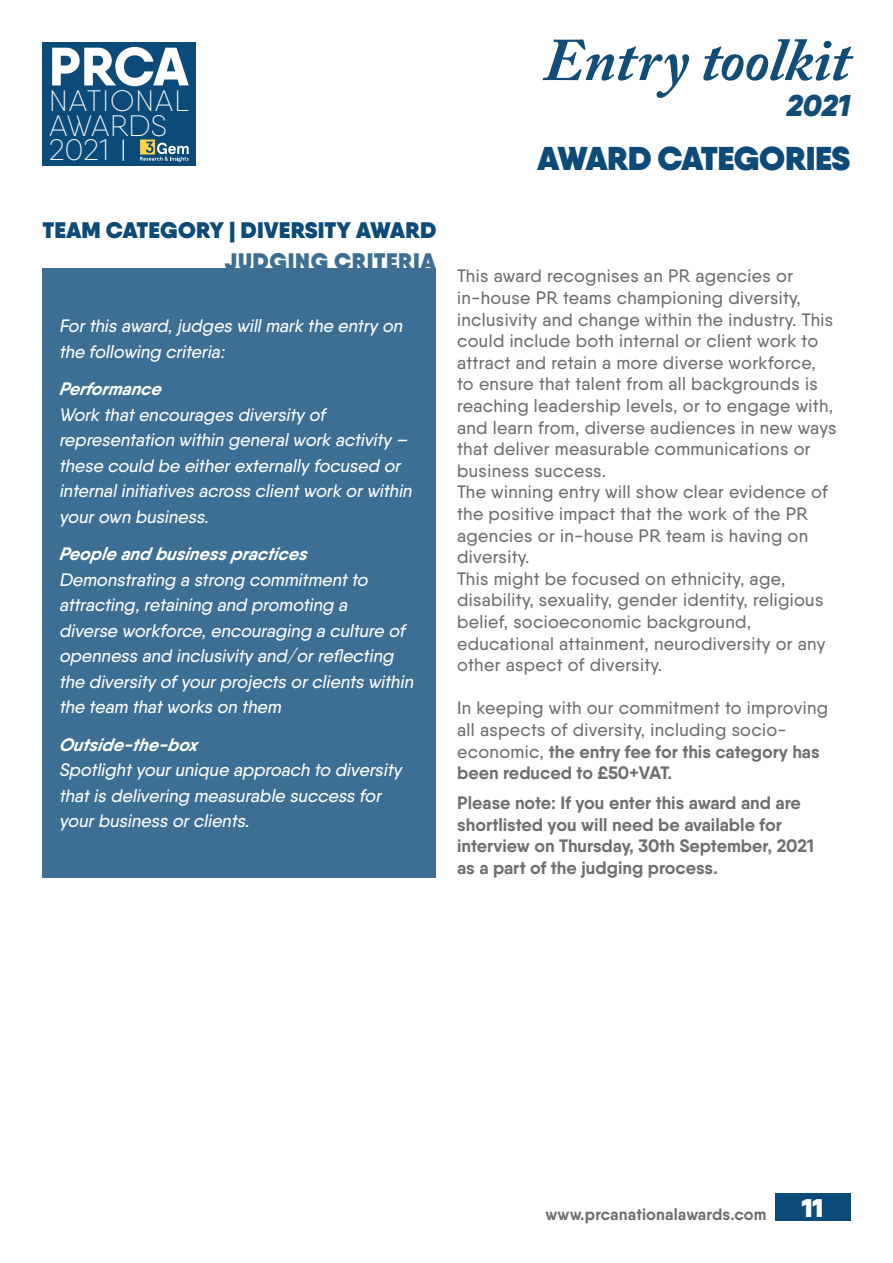
<style>
.page{position:relative;width:893px;height:1263px;background:#fff}
.page>*{position:absolute;margin:0;border:0;box-sizing:border-box;transform-origin:0 0}
.t1{font:italic 700 60.15px "Adobe Caslon Pro";color:#114d77}
.t2{font:800 54px "Qanelas";color:#fff}
.t3{font:800 33px "Qanelas";letter-spacing:-.01em;color:#0c4b79}
.t4{font:italic 900 30px "Qanelas";color:#114d77}
.t5{font:200 29.55px/24.6px "Qanelas Soft DEMO";letter-spacing:.005em;color:#fff}
.t6{font:800 25.5px "Qanelas";color:#fff}
.t7{font:800 22.5px "Qanelas";letter-spacing:.015em;color:#0c4b79}
.t8{font:800 22.5px "Qanelas";letter-spacing:.03em;color:#3d6f94}
.t9{font:500 18px/21.6px "Qanelas";letter-spacing:.02em;color:#706f6f}
.t10{font:italic 500 18px/25.5px "Qanelas";color:#fff}
.t11{font:700 18px/21.6px "Qanelas";color:#706f6f}
.t12{font:700 16.5px "Qanelas";letter-spacing:.01em;color:#706f6f}
.s1{font-weight:700}
</style>
<div class="page">
<div style="left:775px;top:1193px;width:75px;height:27px;background:#0c4b79"></div>
<div style="left:42px;top:268px;width:393px;height:609px;background:#3d6f94"></div>
<div style="left:43px;top:42px;width:153px;height:124px;background:#0c4b79"></div>
<svg style="left:123px;top:140px;width:1px;height:21px"></svg>
<svg style="left:140px;top:140px;width:49px;height:22px"></svg>
<p class="t2" style="left:49px;top:32px;width:141px">PRCA</p>
<p class="t5" style="left:49px;top:90px;width:141px">NATIONAL<br>AWARDS<br>2021</p>
<p class="t7" style="left:43px;top:216px;width:395px">TEAM CATEGORY | DIVERSITY AWARD</p>
<p class="t8" style="left:225px;top:246px;width:212px">JUDGING CRITERIA</p>
<p class="t10" style="left:59px;top:313px;width:349px">Forthis award,judges willmark the entry on the following criteria:</p>
<p class="t10" style="left:59px;top:376px;width:358px"><span class="s1">Performance<br></span>Work thatencourages diversity of representation within generalwork activity – these could be eitherexternally focused or internalinitiatives across clientwork orwithin yourown business.</p>
<p class="t10" style="left:59px;top:541px;width:359px"><span class="s1">People and business practices </span>Demonstrating a strong commitmentto attracting,retaining and promoting a diverse workforce,encouraging a culture of openness and inclusivity and/orreflecting the diversity ofyourprojects orclients within the team thatworks on them</p>
<p class="t10" style="left:59px;top:732px;width:348px"><span class="s1">Outside-the-box<br></span>Spotlightyourunique approach to diversity thatis delivering measurable success for yourbusiness orclients.</p>
<p class="t1" style="left:544px;top:24px;width:308px">Entry toolkit</p>
<p class="t4" style="left:787px;top:86px;width:65px">2021</p>
<p class="t3" style="left:538px;top:137px;width:314px">AWARD CATEGORIES</p>
<p class="t9" style="left:457px;top:265px;width:381px">This award recognises an PR agencies or in-house PR teams championing diversity, inclusivity and change within the industry. This could include both internal or client work to attract and retain a more diverse workforce, to ensure that talent from all backgrounds is reaching leadership levels, or to engage with, and learn from, diverse audiences in new ways that deliver measurable communications or business success.</p>
<p class="t9" style="left:457px;top:481px;width:372px">The winning entry will show clear evidence of the positive impact that the work of the PR agencies or in-house PR team is having on diversity.</p>
<p class="t9" style="left:457px;top:567px;width:370px">This might be focused on ethnicity, age, disability, sexuality, gender identity, religious belief, socioeconomic background, educational attainment, neurodiversity or any other aspect of diversity.</p>
<p class="t9" style="left:457px;top:697px;width:373px">In keeping with our commitment to improving all aspects of diversity, including socio&shy;economic, <span class="s1">the entry fee for this category has been reduced to £50+VAT.</span></p>
<p class="t11" style="left:457px;top:792px;width:358px">Please note: If you enter this award and are shortlisted you will need be available for interview on Thursday, 30th September, 2021 as a part of the judging process.</p>
<p class="t12" style="left:545px;top:1204px;width:223px">www.prcanationalawards.com</p>
<p class="t6" style="left:802px;top:1191px;width:23px">11</p>
</div>
